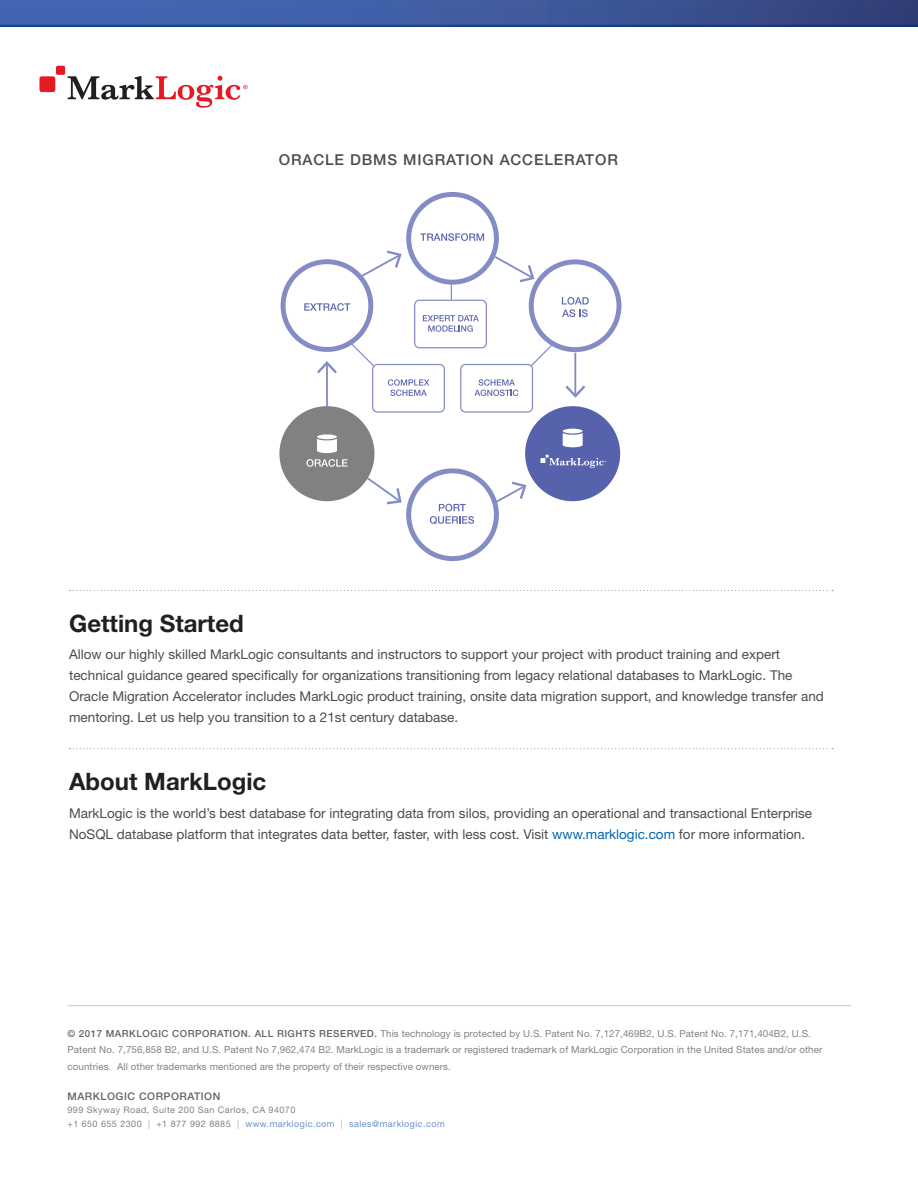
<style>
.page{position:relative;width:918px;height:1188px;background:#fff}
.page>*{position:absolute;margin:0;border:0;box-sizing:border-box;transform-origin:0 0}
.H2_Rule_Dotted{font:700 24px "Helvetica Neue LT Pro";color:#231f20}
.Blockquote_-_Page{font:500 15px "Helvetica Neue LT Pro";letter-spacing:.06em;color:#4b4c4d}
.Paragraph{font:13.5px/21px "Helvetica Neue LT Pro";color:#4b4c4d}
.Footer_Boiler_Plate{font:500 10.5px "Helvetica Neue LT Pro";letter-spacing:.05em;color:#636366}
.Footer_Boiler_Plate-2{font:9.75px/16.5px "Helvetica Neue LT Pro";letter-spacing:.01em;color:#808285}
.Footer_Boiler_Plate-3{font:9px/13.5px "Helvetica Neue LT Pro";letter-spacing:.05em;color:#808285}
.s1{color:#0066b4}
.s2{font-weight:500;color:#636366}
.s3{color:#a8a9ad}
.s4{color:#6790cb}
</style>
<div class="page">
<hr style="left:68px;top:1005px;width:783px;height:1px;background:#c7c8ca">
<div style="left:39px;top:76px;width:16px;height:16px;background:#e51a23;border-radius:2px"></div>
<div style="left:56px;top:66px;width:9px;height:9px;background:#e51a23;border-radius:2px"></div>
<svg style="left:68px;top:76px;width:180px;height:32px"></svg>
<div style="left:0;top:0;width:918px;height:27px;background:linear-gradient(to right,#456ebd,#36457e)"></div>
<svg style="left:0;top:6px;width:918px;height:21px;background:#38559a"></svg>
<svg style="left:70px;top:590px;width:763px;height:1px"></svg>
<svg style="left:70px;top:748px;width:763px;height:1px"></svg>
<svg style="left:347px;top:339px;width:210px;height:28px"></svg>
<svg style="left:362px;top:474px;width:40px;height:30px"></svg>
<svg style="left:360px;top:250px;width:42px;height:28px"></svg>
<svg style="left:485px;top:482px;width:42px;height:26px"></svg>
<svg style="left:565px;top:386px;width:20px;height:12px"></svg>
<hr style="left:574px;top:353px;width:2px;height:42px;background:#848cc5">
<svg style="left:317px;top:361px;width:20px;height:12px"></svg>
<hr style="left:326px;top:364px;width:2px;height:42px;background:#848cc5">
<svg style="left:493px;top:256px;width:42px;height:26px"></svg>
<div style="left:406px;top:192px;width:93px;height:93px;border:5px solid #848cc5;border-radius:50%"></div>
<svg style="left:420px;top:233px;width:64px;height:8px"></svg>
<div style="left:409px;top:471px;width:87px;height:88px;background:#fff;border-radius:50%"></div>
<div style="left:406px;top:468px;width:93px;height:93px;border:5px solid #848cc5;border-radius:50%"></div>
<div style="left:531px;top:262px;width:88px;height:88px;background:#fff;border-radius:50%"></div>
<div style="left:529px;top:259px;width:92px;height:93px;border:5px solid #848cc5;border-radius:50%"></div>
<svg style="left:562px;top:297px;width:27px;height:20px"></svg>
<div style="left:283px;top:262px;width:88px;height:87px;background:#fff;border-radius:50%"></div>
<div style="left:281px;top:259px;width:92px;height:93px;border:5px solid #848cc5;border-radius:50%"></div>
<svg style="left:304px;top:303px;width:46px;height:8px"></svg>
<svg style="left:430px;top:504px;width:44px;height:20px"></svg>
<div style="left:525px;top:406px;width:95px;height:95px;background:#5662ac;border-radius:50%"></div>
<hr style="left:563px;top:429px;width:20px;height:4px;background:#fff;border-radius:50%">
<svg style="left:563px;top:433px;width:20px;height:14px"></svg>
<svg style="left:540px;top:455px;width:66px;height:13px"></svg>
<div style="left:279px;top:406px;width:95px;height:95px;background:#808181;border-radius:50%"></div>
<div style="left:317px;top:434px;width:20px;height:5px;background:#fff;border-radius:50%"></div>
<svg style="left:317px;top:439px;width:20px;height:14px"></svg>
<svg style="left:307px;top:459px;width:41px;height:8px"></svg>
<svg style="left:451px;top:282px;width:1px;height:18px"></svg>
<div style="left:415px;top:300px;width:71px;height:48px;background:#fff;border-radius:5px"></div>
<div style="left:414px;top:300px;width:73px;height:48px;border:1px solid #848cc5;border-radius:5px"></div>
<svg style="left:423px;top:315px;width:56px;height:17px"></svg>
<div style="left:372px;top:364px;width:73px;height:49px;border:1px solid #848cc5;border-radius:5px"></div>
<svg style="left:388px;top:379px;width:41px;height:17px"></svg>
<div style="left:460px;top:364px;width:73px;height:49px;border:1px solid #848cc5;border-radius:5px"></div>
<svg style="left:474px;top:379px;width:44px;height:17px"></svg>
<p class="Blockquote_-_Page" style="left:279px;top:151px;width:341px">ORACLE DBMS MIGRATION ACCELERATOR</p>
<p class="H2_Rule_Dotted" style="left:69px;top:608px;width:176px">Getting Started</p>
<p class="Paragraph" style="left:69px;top:644px;width:756px">Allow our highly skilled MarkLogic consultants and instructors to support your project with product training and expert technical guidance geared specifically for organizations transitioning from legacy relational databases to MarkLogic. The Oracle Migration Accelerator includes MarkLogic product training, onsite data migration support, and knowledge transfer and mentoring. Let us help you transition to a 21st century database.</p>
<p class="H2_Rule_Dotted" style="left:69px;top:766px;width:199px">About MarkLogic</p>
<p class="Paragraph" style="left:69px;top:802px;width:745px">MarkLogic is the world’s best database for integrating data from silos, providing an operational and transactional Enterprise<br>NoSQL database platform that integrates data better, faster, with less cost. Visit <span class="s1">www.marklogic.com</span> for more information.</p>
<p class="Footer_Boiler_Plate-2" style="left:68px;top:1025px;width:756px"><span class="s2">© 2017 MARKLOGIC CORPORATION. ALL RIGHTS RESERVED.</span> This technology is protected by U.S. Patent No. 7,127,469B2, U.S. Patent No. 7,171,404B2, U.S.<br>Patent No. 7,756,858 B2, and U.S. Patent No 7,962,474 B2. MarkLogic is a trademark or registered trademark of MarkLogic Corporation in the United States and/or other countries. All other trademarks mentioned are the property of their respective owners.</p>
<p class="Footer_Boiler_Plate" style="left:68px;top:1090px;width:154px">MARKLOGIC CORPORATION</p>
<p class="Footer_Boiler_Plate-3" style="left:68px;top:1103px;width:379px">999 Skyway Road, Suite 200 San Carlos, CA 94070<br>+1 650 655 2300 <span class="s3">|</span> +1 877 992 8885 <span class="s3">|</span> <span class="s4">www.marklogic.com</span> <span class="s3">|</span> <span class="s4">sales@marklogic.com</span></p>
</div>
